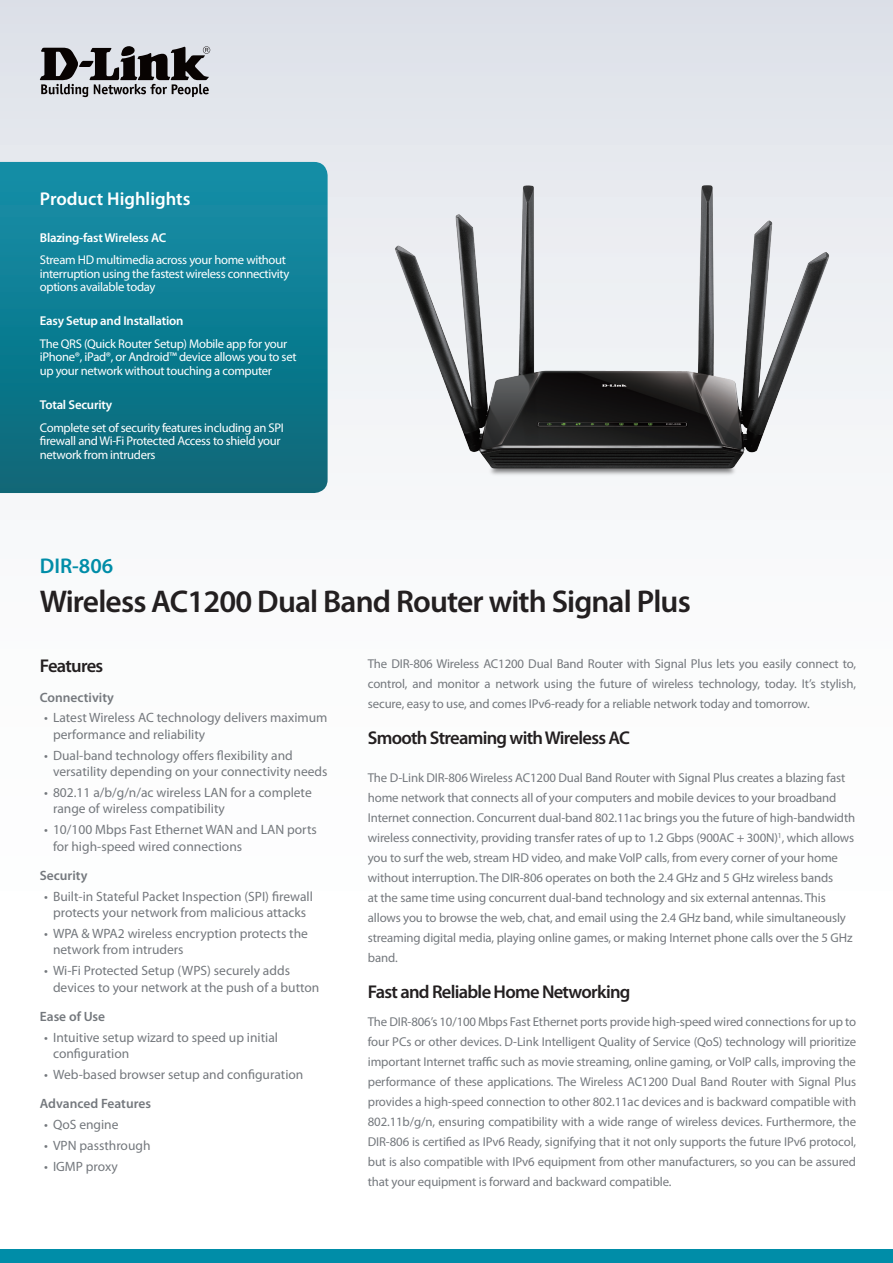
<style>
.page{position:relative;width:893px;height:1263px;background:#fff}
.page>*{position:absolute;margin:0;border:0;box-sizing:border-box;transform-origin:0 0}
.Product_Name__Cover{font:600 31.5px "Myriad Pro";letter-spacing:-.025em;color:#231f20}
.Model_Number__Cover{font:600 21.3px "Myriad Pro";color:#008da8}
.Description_Topic{font:600 18.6px "Myriad Pro";letter-spacing:-.04em;color:#231f20}
.Highlights_Title{font:600 18.6px "Myriad Pro";color:#fff}
.Features_Title{font:600 18.6px "Myriad Pro";letter-spacing:-.04em;color:#231f20}
.Features_Bullets{font:13.5px/16.5px "Myriad Pro";color:#74787d}
.Features_Category{font:600 13.5px "Myriad Pro";color:#74787d}
.Description_Text{font:12.9px/20px "Myriad Pro";letter-spacing:-.01em;color:#74787d;text-align:justify}
.Description_Topic-2{font:12.9px/20px "Myriad Pro";letter-spacing:-.01em;color:#74787d}
.Highlights_Category{font:600 12.9px "Myriad Pro";letter-spacing:-.015em;color:#fff}
.Highlights_Text{font:12.6px/13.5px "Myriad Pro";letter-spacing:-.025em;color:#fff}
</style>
<div class="page">
<div style="left:0;top:0;width:893px;height:1084px;background:linear-gradient(to bottom,#e3e6ec,#fff)"></div>
<div style="left:0;top:1249px;width:893px;height:14px;background:#008da8"></div>
<svg style="left:0;top:162px;width:328px;height:331px;background:#0f7c90"></svg>
<svg style="left:40px;top:46px;width:170px;height:51px;background:#807f83"></svg>
<img style="left:370px;top:162px;width:484px;height:331px">
<p class="Highlights_Title" style="left:40px;top:187px;width:152px">Product Highlights</p>
<p class="Highlights_Category" style="left:40px;top:229px;width:128px">Blazing-fast Wireless AC</p>
<p class="Highlights_Text" style="left:40px;top:253px;width:251px">Stream HD multimedia across your home without interruption using the fastest wireless connectivity options available today</p>
<p class="Highlights_Category" style="left:40px;top:313px;width:145px">Easy Setup and Installation</p>
<p class="Highlights_Text" style="left:40px;top:337px;width:258px">The QRS (Quick Router Setup) Mobile app for your iPhone®, iPad®, or Android™ device allows you to set up your network without touching a computer</p>
<p class="Highlights_Category" style="left:40px;top:397px;width:74px">Total Security</p>
<p class="Highlights_Text" style="left:40px;top:421px;width:246px">Complete set of security features including an SPI firewall and Wi-Fi Protected Access to shield your network from intruders</p>
<p class="Model_Number__Cover" style="left:40px;top:552px;width:75px">DIR-806</p>
<p class="Product_Name__Cover" style="left:40px;top:582px;width:652px">Wireless AC1200 Dual Band Router with Signal Plus</p>
<p class="Features_Title" style="left:40px;top:654px;width:65px">Features</p>
<p class="Features_Category" style="left:40px;top:688px;width:76px">Connectivity</p>
<p class="Features_Bullets" style="left:53px;top:709px;width:276px;text-indent:-9px">• Latest Wireless AC technology delivers maximum performance and reliability</p>
<p class="Features_Bullets" style="left:53px;top:747px;width:276px;text-indent:-9px">• Dual-band technology offers flexibility and versatility depending on your connectivity needs</p>
<p class="Features_Bullets" style="left:53px;top:784px;width:260px;text-indent:-9px">• 802.11 a/b/g/n/ac wireless LAN for a complete range of wireless compatibility</p>
<p class="Features_Bullets" style="left:53px;top:821px;width:265px;text-indent:-9px">• 10/100 Mbps Fast Ethernet WAN and LAN ports for high-speed wired connections</p>
<p class="Features_Category" style="left:40px;top:867px;width:49px">Security</p>
<p class="Features_Bullets" style="left:44px;top:888px;width:270px;text-align:center">• Built-in Stateful Packet Inspection (SPI) firewall protects your network from malicious attacks</p>
<p class="Features_Bullets" style="left:53px;top:925px;width:256px;text-indent:-9px">• WPA &amp; WPA2 wireless encryption protects the network from intruders</p>
<p class="Features_Bullets" style="left:53px;top:962px;width:268px;text-indent:-9px">• Wi-Fi Protected Setup (WPS) securely adds devices to your network at the push of a button</p>
<p class="Features_Category" style="left:40px;top:1008px;width:67px">Ease of Use</p>
<p class="Features_Bullets" style="left:53px;top:1029px;width:226px;text-indent:-9px">• Intuitive setup wizard to speed up initial configuration</p>
<p class="Features_Bullets" style="left:44px;top:1066px;width:261px">• Web-based browser setup and configuration</p>
<p class="Features_Category" style="left:40px;top:1095px;width:113px">Advanced Features</p>
<p class="Features_Bullets" style="left:44px;top:1116px;width:76px">• QoS engine</p>
<p class="Features_Bullets" style="left:44px;top:1137px;width:108px">• VPN passthrough</p>
<p class="Features_Bullets" style="left:44px;top:1157px;width:75px">• IGMP proxy</p>
<p class="Description_Text" style="left:368px;top:654px;width:490px">The DIR-806 Wireless AC1200 Dual Band Router with Signal Plus lets you easily connect to, control, and monitor a network using the future of wireless technology, today. It’s stylish, secure, easy to use, and comes IPv6-ready for a reliable network today and tomorrow.</p>
<p class="Description_Topic" style="left:368px;top:726px;width:264px">Smooth Streaming with Wireless AC</p>
<p class="Description_Topic-2" style="left:368px;top:767px;width:489px">The D-Link DIR-806 Wireless AC1200 Dual Band Router with Signal Plus creates a blazing fast home network that connects all of your computers and mobile devices to your broadband Internet connection. Concurrent dual-band 802.11ac brings you the future of high-bandwidth wireless connectivity, providing transfer rates of up to 1.2 Gbps (900AC + 300N)<sup>1</sup>, which allows you to surf the web, stream HD video, and make VoIP calls, from every corner of your home without interruption. The DIR-806 operates on both the 2.4 GHz and 5 GHz wireless bands<br>at the same time using concurrent dual-band technology and six external antennas. This allows you to browse the web, chat, and email using the 2.4 GHz band, while simultaneously streaming digital media, playing online games, or making Internet phone calls over the 5 GHz band.</p>
<p class="Description_Topic" style="left:368px;top:979px;width:264px">Fast and Reliable Home Networking</p>
<p class="Description_Text" style="left:368px;top:1012px;width:490px">The DIR-806’s 10/100 Mbps Fast Ethernet ports provide high-speed wired connections for up to four PCs or other devices. D-Link Intelligent Quality of Service (QoS) technology will prioritize important Internet traffic such as movie streaming, online gaming, or VoIP calls, improving the performance of these applications. The Wireless AC1200 Dual Band Router with Signal Plus provides a high-speed connection to other 802.11ac devices and is backward compatible with 802.11b/g/n, ensuring compatibility with a wide range of wireless devices. Furthermore, the DIR-806 is certified as IPv6 Ready, signifying that it not only supports the future IPv6 protocol, but is also compatible with IPv6 equipment from other manufacturers, so you can be assured that your equipment is forward and backward compatible.</p>
</div>
